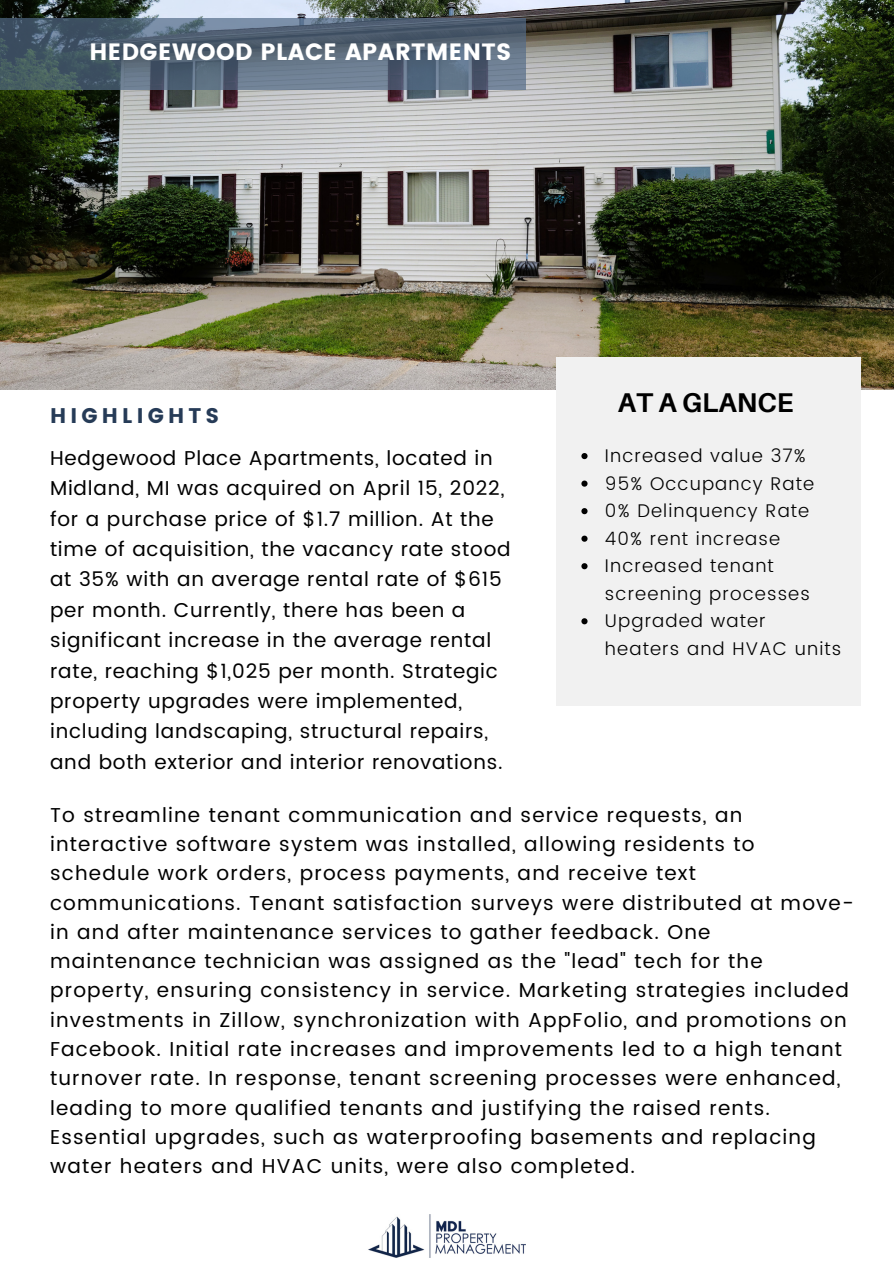
<style>
.page{position:relative;width:894px;height:1264px;background:#fff}
.page>*{position:absolute;margin:0;border:0;box-sizing:border-box;transform-origin:0 0}
.t1{font:700 27.15px "Aileron";color:#000}
.t2{font:23.55px "Poppins";letter-spacing:.02em;color:#fff}
.t3{font:21.15px "Poppins";letter-spacing:.2em;color:#263b57}
.t4{font:20.1px/29.2px "Poppins";letter-spacing:.06em;color:#000}
.t5{font:20.1px/30.3px "Poppins";letter-spacing:.04em;color:#000}
.t6{font:300 18.3px/27.5px "Poppins";letter-spacing:.06em;color:#000}
</style>
<div class="page">
<img style="left:0;top:0;width:893px;height:389px">
<div style="left:556px;top:358px;width:304px;height:347px;background:#f1f1f1"></div>
<svg style="left:0;top:18px;width:525px;height:71px;background:#536576"></svg>
<img style="left:368px;top:1214px;width:157px;height:42px">
<svg style="left:581px;top:453px;width:6px;height:6px"></svg>
<svg style="left:581px;top:480px;width:6px;height:6px"></svg>
<svg style="left:581px;top:508px;width:6px;height:6px"></svg>
<svg style="left:581px;top:535px;width:6px;height:6px"></svg>
<svg style="left:581px;top:563px;width:6px;height:6px"></svg>
<svg style="left:581px;top:618px;width:6px;height:6px"></svg>
<p class="t2" style="left:89px;top:38px;width:423px">HEDGEWOOD PLACE APARTMENTS</p>
<p class="t3" style="left:50px;top:404px;width:171px">HIGHLIGHTS</p>
<p class="t1" style="left:617px;top:386px;width:177px">AT A GLANCE</p>
<p class="t5" style="left:50px;top:443px;width:462px">Hedgewood Place Apartments, located in Midland, MI was acquired on April 15, 2022, for a purchase price of $1.7 million. At the time of acquisition, the vacancy rate stood at 35% with an average rental rate of $615 per month. Currently, there has been a significant increase in the average rental rate, reaching $1,025 per month. Strategic property upgrades were implemented, including landscaping, structural repairs, and both exterior and interior renovations.</p>
<p class="t6" style="left:604px;top:442px;width:202px">Increased value 37%</p>
<p class="t6" style="left:604px;top:469px;width:211px">95% Occupancy Rate</p>
<p class="t6" style="left:604px;top:497px;width:206px">0% Delinquency Rate</p>
<p class="t6" style="left:604px;top:524px;width:177px">40% rent increase</p>
<p class="t6" style="left:604px;top:552px;width:206px">Increased tenant screening processes</p>
<p class="t6" style="left:604px;top:607px;width:238px">Upgraded water heaters and HVAC units</p>
<p class="t4" style="left:50px;top:800px;width:805px">To streamline tenant communication and service requests, an interactive software system was installed, allowing residents to schedule work orders, process payments, and receive text communications. Tenant satisfaction surveys were distributed at move&shy;in and after maintenance services to gather feedback. One maintenance technician was assigned as the "lead" tech for the property, ensuring consistency in service. Marketing strategies included investments in Zillow, synchronization with AppFolio, and promotions on Facebook. Initial rate increases and improvements led to a high tenant turnover rate. In response, tenant screening processes were enhanced, leading to more qualified tenants and justifying the raised rents.<br>Essential upgrades, such as waterproofing basements and replacing water heaters and HVAC units, were also completed.</p>
</div>
